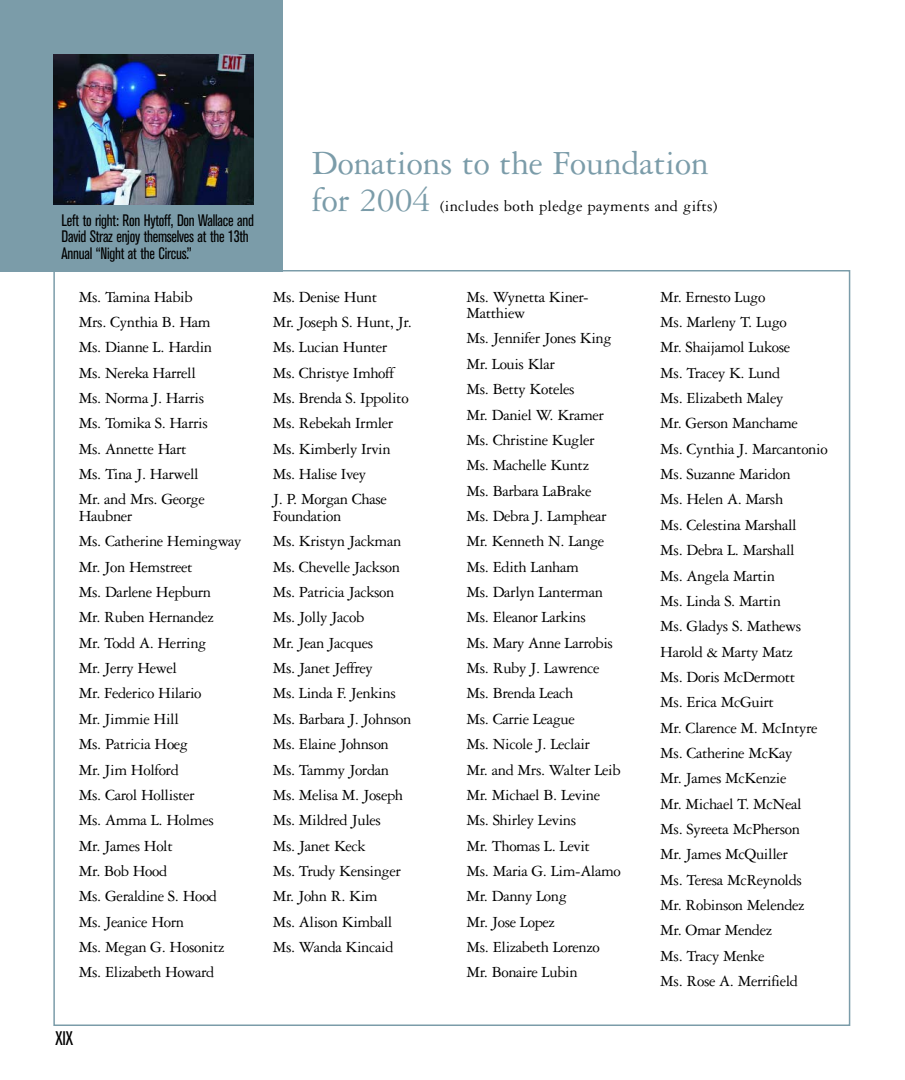
<style>
.page{position:relative;width:905px;height:1080px;background:#fff}
.page>*{position:absolute;margin:0;border:0;box-sizing:border-box;transform-origin:0 0}
.t1{font:36px "Garamond Three";letter-spacing:-.005em;color:#7b9ca9}
.t2{font:condensed 19.5px "Akzidenz Grotesk BE";color:#000;scale:.95 1}
.t3{font:16.5px/25.3px "Garamond Three";letter-spacing:-.025em;color:#000}
.t4{font:condensed 16.5px/16.6px "Akzidenz Grotesk BE";letter-spacing:-.015em;color:#000;scale:.95 1}
.t5{font:16.5px "Garamond Three";letter-spacing:.015em;color:#000}
.s1{font-size:36px;color:#7b9ca9}
</style>
<div class="page">
<div style="left:0;top:0;width:283px;height:271px;background:#7b9ca9"></div>
<img style="left:53px;top:54px;width:201px;height:151px">
<p class="t4" style="left:62px;top:213px;width:204px">Left to right: Ron Hytoff, Don Wallace and<br>David Straz enjoy themselves at the 13th<br>Annual “Night at the Circus.”</p>
<p class="t3" style="left:79px;top:285px;width:135px">Ms. Tamina Habib<br>Mrs. Cynthia B. Ham<br>Ms. Dianne L. Hardin<br>Ms. Nereka Harrell<br>Ms. Norma J. Harris<br>Ms. Tomika S. Harris<br>Ms. Annette Hart<br>Ms. Tina J. Harwell<br>Mr. and Mrs. George</p>
<p class="t3" style="left:79px;top:505px;width:164px">Haubner<br>Ms. Catherine Hemingway<br>Mr. Jon Hemstreet<br>Ms. Darlene Hepburn<br>Mr. Ruben Hernandez<br>Mr. Todd A. Herring<br>Mr. Jerry Hewel<br>Mr. Federico Hilario<br>Mr. Jimmie Hill<br>Ms. Patricia Hoeg<br>Mr. Jim Holford<br>Ms. Carol Hollister<br>Ms. Amma L. Holmes<br>Mr. James Holt<br>Mr. Bob Hood<br>Ms. Geraldine S. Hood<br>Ms. Jeanice Horn<br>Ms. Megan G. Hosonitz<br>Ms. Elizabeth Howard</p>
<p class="t2" style="left:55px;top:1031px;width:20px">XIX</p>
<h1 class="t1" style="left:312px;top:150px;width:398px">Donations to the Foundation</h1>
<p class="t5" style="left:312px;top:201px;width:407px"><span class="s1">for 2004</span> (includes both pledge payments and gifts)</p>
<p class="t3" style="left:273px;top:285px;width:141px">Ms. Denise Hunt<br>Mr. Joseph S. Hunt, Jr.<br>Ms. Lucian Hunter<br>Ms. Christye Imhoff<br>Ms. Brenda S. Ippolito<br>Ms. Rebekah Irmler<br>Ms. Kimberly Irvin<br>Ms. Halise Ivey<br>J. P. Morgan Chase</p>
<p class="t3" style="left:273px;top:505px;width:140px">Foundation<br>Ms. Kristyn Jackman<br>Ms. Chevelle Jackson<br>Ms. Patricia Jackson<br>Ms. Jolly Jacob<br>Mr. Jean Jacques<br>Ms. Janet Jeffrey<br>Ms. Linda F. Jenkins<br>Ms. Barbara J. Johnson<br>Ms. Elaine Johnson<br>Ms. Tammy Jordan<br>Ms. Melisa M. Joseph<br>Ms. Mildred Jules<br>Ms. Janet Keck<br>Ms. Trudy Kensinger<br>Mr. John R. Kim<br>Ms. Alison Kimball<br>Ms. Wanda Kincaid</p>
<p class="t3" style="left:466px;top:290px;width:123px;line-height:16.5px">Ms. Wynetta Kiner-<br>Matthiew</p>
<p class="t3" style="left:466px;top:327px;width:156px">Ms. Jennifer Jones King<br>Mr. Louis Klar<br>Ms. Betty Koteles<br>Mr. Daniel W. Kramer<br>Ms. Christine Kugler<br>Ms. Machelle Kuntz<br>Ms. Barbara LaBrake<br>Ms. Debra J. Lamphear<br>Mr. Kenneth N. Lange<br>Ms. Edith Lanham<br>Ms. Darlyn Lanterman<br>Ms. Eleanor Larkins<br>Ms. Mary Anne Larrobis<br>Ms. Ruby J. Lawrence<br>Ms. Brenda Leach<br>Ms. Carrie League<br>Ms. Nicole J. Leclair<br>Mr. and Mrs. Walter Leib<br>Mr. Michael B. Levine<br>Ms. Shirley Levins<br>Mr. Thomas L. Levit<br>Ms. Maria G. Lim-Alamo<br>Mr. Danny Long<br>Mr. Jose Lopez<br>Ms. Elizabeth Lorenzo<br>Mr. Bonaire Lubin</p>
<p class="t3" style="left:660px;top:285px;width:169px">Mr. Ernesto Lugo<br>Ms. Marleny T. Lugo<br>Mr. Shaijamol Lukose<br>Ms. Tracey K. Lund<br>Ms. Elizabeth Maley<br>Mr. Gerson Manchame<br>Ms. Cynthia J. Marcantonio<br>Ms. Suzanne Maridon<br>Ms. Helen A. Marsh<br>Ms. Celestina Marshall<br>Ms. Debra L. Marshall<br>Ms. Angela Martin<br>Ms. Linda S. Martin<br>Ms. Gladys S. Mathews<br>Harold &amp; Marty Matz<br>Ms. Doris McDermott<br>Ms. Erica McGuirt<br>Mr. Clarence M. McIntyre<br>Ms. Catherine McKay<br>Mr. James McKenzie<br>Mr. Michael T. McNeal<br>Ms. Syreeta McPherson<br>Mr. James McQuiller<br>Ms. Teresa McReynolds<br>Mr. Robinson Melendez<br>Mr. Omar Mendez<br>Ms. Tracy Menke<br>Ms. Rose A. Merrifield</p>
</div>
